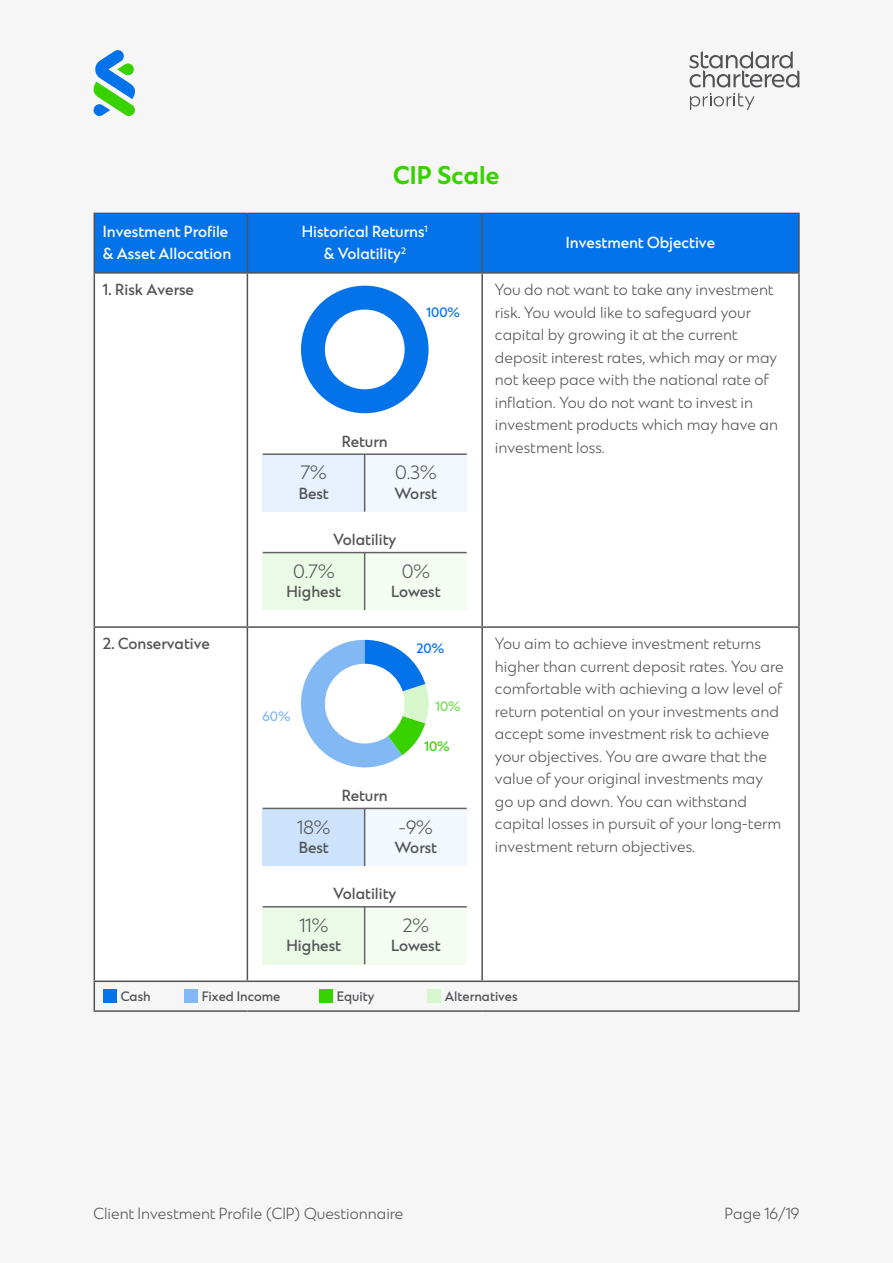
<style>
.page{position:relative;width:893px;height:1263px;background:#f6f6f7}
.page>*{position:absolute;margin:0;border:0;box-sizing:border-box;transform-origin:0 0}
.t1{font:700 24px "SC Prosper Sans";letter-spacing:.005em;color:#38d200}
.t2{font:300 18px "SC Prosper Sans";color:#525355}
.t3{font:300 15px/22.5px "SC Prosper Sans";color:#525355}
.t4{font:500 15px "SC Prosper Sans";color:#525355}
.t5{font:500 15px/22.5px "SC Prosper Sans";color:#fff}
.t6{font:500 12.75px "SC Prosper Sans";color:#525355}
.t7{font:500 12.75px "SC Prosper Sans";color:#0473ea}
.t8{font:500 12.75px "SC Prosper Sans";color:#74df4d}
.t9{font:500 12.75px "SC Prosper Sans";color:#38d200}
.t10{font:500 12.75px "SC Prosper Sans";color:#82b9f5}
</style>
<div class="page">
<div style="left:95px;top:214px;width:703px;height:58px;background:#0473ea"></div>
<div style="left:247px;top:273px;width:235px;height:354px;background:#fff"></div>
<hr style="left:94px;top:213px;width:153px;height:1px;background:#525355">
<hr style="left:94px;top:214px;width:1px;height:58px;background:#525355">
<hr style="left:247px;top:213px;width:235px;height:1px;background:#525355">
<hr style="left:247px;top:214px;width:1px;height:58px;background:#525355">
<hr style="left:482px;top:213px;width:318px;height:1px;background:#525355">
<hr style="left:481px;top:214px;width:2px;height:58px;background:#525355">
<hr style="left:798px;top:214px;width:2px;height:58px;background:#525355">
<hr style="left:94px;top:272px;width:153px;height:2px;background:#525355">
<hr style="left:94px;top:274px;width:1px;height:352px;background:#525355">
<hr style="left:247px;top:272px;width:235px;height:2px;background:#525355">
<hr style="left:247px;top:274px;width:1px;height:352px;background:#525355">
<hr style="left:482px;top:272px;width:318px;height:2px;background:#525355">
<hr style="left:481px;top:274px;width:2px;height:352px;background:#525355">
<hr style="left:798px;top:274px;width:2px;height:352px;background:#525355">
<hr style="left:94px;top:626px;width:153px;height:2px;background:#525355">
<hr style="left:94px;top:628px;width:1px;height:352px;background:#525355">
<hr style="left:247px;top:626px;width:235px;height:2px;background:#525355">
<hr style="left:247px;top:628px;width:1px;height:352px;background:#525355">
<hr style="left:482px;top:626px;width:318px;height:2px;background:#525355">
<hr style="left:481px;top:628px;width:2px;height:352px;background:#525355">
<hr style="left:798px;top:628px;width:2px;height:352px;background:#525355">
<hr style="left:94px;top:980px;width:153px;height:2px;background:#525355">
<svg style="left:94px;top:982px;width:1px;height:28px"></svg>
<hr style="left:247px;top:980px;width:235px;height:2px;background:#525355">
<hr style="left:482px;top:980px;width:318px;height:2px;background:#525355">
<hr style="left:798px;top:982px;width:2px;height:28px;background:#525355">
<hr style="left:94px;top:1010px;width:153px;height:2px;background:#525355">
<hr style="left:247px;top:1010px;width:235px;height:2px;background:#525355">
<hr style="left:482px;top:1010px;width:318px;height:2px;background:#525355">
<div style="left:301px;top:286px;width:128px;height:127px;background:#0473ea;border-radius:50%"></div>
<div style="left:325px;top:310px;width:80px;height:79px;background:#fff;border-radius:50%"></div>
<div style="left:263px;top:454px;width:102px;height:58px;background:#e6f1fd"></div>
<div style="left:365px;top:454px;width:102px;height:58px;background:#f3f8fe"></div>
<hr style="left:364px;top:454px;width:1px;height:58px;background:#646363">
<hr style="left:263px;top:453px;width:204px;height:2px;background:#646363">
<div style="left:263px;top:553px;width:102px;height:57px;background:#ebfae6"></div>
<div style="left:365px;top:553px;width:102px;height:57px;background:#f5fdf2"></div>
<hr style="left:364px;top:552px;width:1px;height:58px;background:#646363">
<hr style="left:263px;top:552px;width:204px;height:1px;background:#646363">
<svg style="left:301px;top:640px;width:128px;height:128px"></svg>
<div style="left:325px;top:664px;width:80px;height:79px;background:#fff;border-radius:50%"></div>
<div style="left:263px;top:808px;width:102px;height:58px;background:#cde3fb"></div>
<div style="left:365px;top:808px;width:102px;height:58px;background:#f3f8fe"></div>
<hr style="left:364px;top:808px;width:1px;height:58px;background:#646363">
<hr style="left:263px;top:808px;width:204px;height:1px;background:#646363">
<div style="left:263px;top:907px;width:102px;height:57px;background:#ebfae6"></div>
<div style="left:365px;top:907px;width:102px;height:57px;background:#f5fdf2"></div>
<hr style="left:364px;top:906px;width:1px;height:58px;background:#646363">
<hr style="left:263px;top:906px;width:204px;height:1px;background:#646363">
<div style="left:103px;top:989px;width:14px;height:14px;background:#0473ea"></div>
<div style="left:184px;top:989px;width:14px;height:14px;background:#82b9f5"></div>
<div style="left:319px;top:989px;width:14px;height:14px;background:#38d200"></div>
<div style="left:427px;top:989px;width:14px;height:14px;background:#d7f6cc"></div>
<svg style="left:690px;top:51px;width:109px;height:59px"></svg>
<svg style="left:94px;top:50px;width:41px;height:66px"></svg>
<h1 class="t1" style="left:393px;top:157px;width:108px">CIP Scale</h1>
<p class="t5" style="left:103px;top:220px;width:130px">Investment Profile &amp; Asset Allocation</p>
<p class="t5" style="left:302px;top:220px;width:128px;text-align:center">Historical Returns<sup>1 </sup>&amp; Volatility<sup>2</sup></p>
<p class="t5" style="left:566px;top:231px;width:151px">Investment Objective</p>
<p class="t4" style="left:103px;top:279px;width:93px">1. Risk Averse</p>
<p class="t3" style="left:495px;top:278px;width:285px">You do not want to take any investment risk. You would like to safeguard your capital by growing it at the current deposit interest rates, which may or may not keep pace with the national rate of inflation. You do not want to invest in investment products which may have an investment loss.</p>
<p class="t7" style="left:427px;top:303px;width:35px">100%</p>
<p class="t4" style="left:342px;top:430px;width:48px">Return</p>
<p class="t2" style="left:301px;top:460px;width:27px">7%</p>
<p class="t4" style="left:299px;top:482px;width:32px">Best</p>
<p class="t2" style="left:395px;top:460px;width:43px">0.3%</p>
<p class="t4" style="left:395px;top:482px;width:44px">Worst</p>
<p class="t4" style="left:333px;top:529px;width:65px">Volatility</p>
<p class="t4" style="left:103px;top:633px;width:109px">2. Conservative</p>
<p class="t2" style="left:293px;top:558px;width:43px">0.7%</p>
<p class="t4" style="left:286px;top:581px;width:56px">Highest</p>
<p class="t10" style="left:263px;top:707px;width:29px">60%</p>
<p class="t2" style="left:402px;top:558px;width:30px">0%</p>
<p class="t4" style="left:391px;top:581px;width:51px">Lowest</p>
<p class="t7" style="left:417px;top:639px;width:29px">20%</p>
<p class="t8" style="left:435px;top:697px;width:27px">10%</p>
<p class="t9" style="left:424px;top:737px;width:27px">10%</p>
<p class="t2" style="left:297px;top:814px;width:35px">18%</p>
<p class="t4" style="left:299px;top:837px;width:32px">Best</p>
<p class="t4" style="left:342px;top:784px;width:48px">Return</p>
<p class="t2" style="left:399px;top:814px;width:35px">-9%</p>
<p class="t4" style="left:395px;top:837px;width:44px">Worst</p>
<p class="t4" style="left:333px;top:883px;width:65px">Volatility</p>
<p class="t2" style="left:299px;top:912px;width:30px">11%</p>
<p class="t4" style="left:286px;top:935px;width:56px">Highest</p>
<p class="t2" style="left:403px;top:912px;width:28px">2%</p>
<p class="t4" style="left:391px;top:935px;width:51px">Lowest</p>
<p class="t3" style="left:495px;top:632px;width:290px">You aim to achieve investment returns higher than current deposit rates. You are comfortable with achieving a low level of return potential on your investments and accept some investment risk to achieve your objectives. You are aware that the value of your original investments may go up and down. You can withstand capital losses in pursuit of your long-term investment return objectives.</p>
<p class="t6" style="left:121px;top:987px;width:32px">Cash</p>
<p class="t6" style="left:202px;top:987px;width:80px">Fixed Income</p>
<p class="t6" style="left:337px;top:987px;width:39px">Equity</p>
<p class="t6" style="left:445px;top:987px;width:74px">Alternatives</p>
<p class="t3" style="left:94px;top:1202px;width:311px">Client Investment Profile (CIP) Questionnaire</p>
<p class="t3" style="left:725px;top:1202px;width:76px">Page 16/19</p>
</div>
